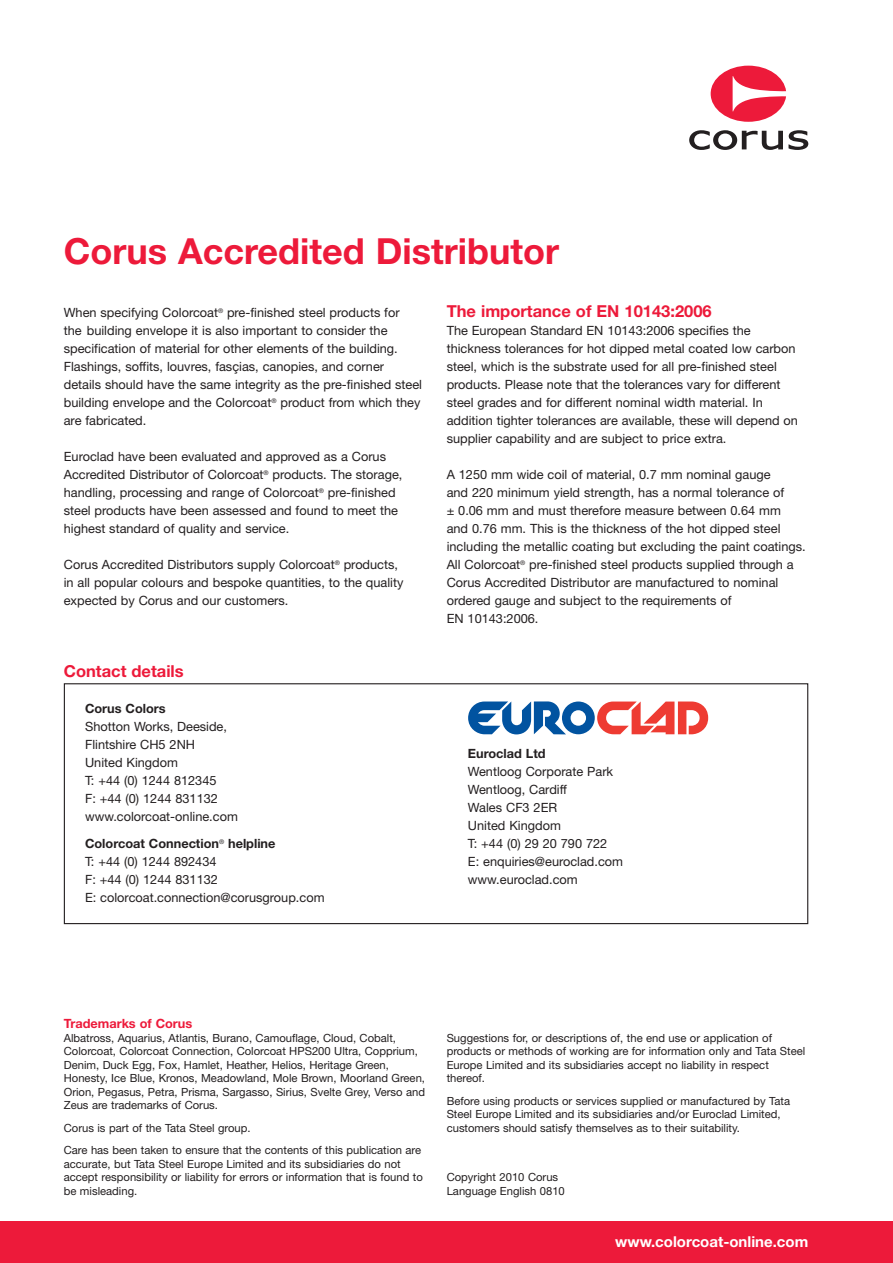
<style>
.page{position:relative;width:893px;height:1263px;background:#fff}
.page>*{position:absolute;margin:0;border:0;box-sizing:border-box;transform-origin:0 0}
.t1{font:700 36px "Helvetica Neue";color:#ed1a3a}
.t2{font:700 16.5px "Helvetica Neue";color:#ed1a3a}
.t3{font:700 15px "Helvetica Neue";color:#fff}
.t4{font:12.75px/18px "Helvetica Neue";color:#231f20}
.t5{font:700 12.75px "Helvetica Neue";color:#231f20}
.t6{font:700 12.75px "Helvetica Neue";color:#ed1a3a}
.t7{font:11.25px/13.5px "Helvetica Neue";color:#231f20}
.s1{font-weight:700}
</style>
<div class="page">
<div style="left:0;top:1222px;width:892px;height:41px;background:#ed1a3a"></div>
<svg style="left:689px;top:130px;width:119px;height:20px"></svg>
<svg style="left:710px;top:66px;width:76px;height:56px"></svg>
<div style="left:64px;top:683px;width:744px;height:241px;border:1px solid #231f20"></div>
<svg style="left:468px;top:701px;width:240px;height:33px"></svg>
<h1 class="t1" style="left:64px;top:229px;width:497px">Corus Accredited Distributor</h1>
<p class="t4" style="left:64px;top:303px;width:360px">When specifying Colorcoat<sup>®</sup> pre-finished steel products for<br>the building envelope it is also important to consider the specification of material for other elements of the building.<br>Flashings, soffits, louvres, fasçias, canopies, and corner details should have the same integrity as the pre-finished steel building envelope and the Colorcoat<sup>®</sup> product from which they are fabricated.</p>
<p class="t4" style="left:64px;top:447px;width:340px">Euroclad have been evaluated and approved as a Corus Accredited Distributor of Colorcoat<sup>®</sup> products. The storage, handling, processing and range of Colorcoat<sup>®</sup> pre-finished steel products have been assessed and found to meet the highest standard of quality and service.</p>
<p class="t4" style="left:64px;top:555px;width:341px">Corus Accredited Distributors supply Colorcoat<sup>®</sup> products, in all popular colours and bespoke quantities, to the quality expected by Corus and our customers.</p>
<p class="t2" style="left:64px;top:661px;width:121px">Contact details</p>
<p class="t5" style="left:85px;top:701px;width:82px">Corus Colors</p>
<p class="t4" style="left:85px;top:717px;width:154px">Shotton Works, Deeside,<br>Flintshire CH5 2NH<br>United Kingdom<br>T: +44 (0) 1244 812345<br>F: +44 (0) 1244 831132 www.colorcoat-online.com</p>
<p class="t4" style="left:85px;top:834px;width:241px"><span class="s1">Colorcoat Connection</span><sup>®</sup> <span class="s1">helpline<br></span>T: +44 (0) 1244 892434<br>F: +44 (0) 1244 831132<br>E: colorcoat.connection@corusgroup.com</p>
<p class="t2" style="left:446px;top:301px;width:266px">The importance of EN 10143:2006</p>
<p class="t4" style="left:446px;top:321px;width:353px">The European Standard EN 10143:2006 specifies the thickness tolerances for hot dipped metal coated low carbon steel, which is the substrate used for all pre-finished steel products. Please note that the tolerances vary for different steel grades and for different nominal width material. In addition tighter tolerances are available, these will depend on supplier capability and are subject to price extra.</p>
<p class="t4" style="left:446px;top:465px;width:360px">A 1250 mm wide coil of material, 0.7 mm nominal gauge<br>and 220 minimum yield strength, has a normal tolerance of<br>± 0.06 mm and must therefore measure between 0.64 mm<br>and 0.76 mm. This is the thickness of the hot dipped steel including the metallic coating but excluding the paint coatings.<br>All Colorcoat<sup>®</sup> pre-finished steel products supplied through a Corus Accredited Distributor are manufactured to nominal ordered gauge and subject to the requirements of<br>EN 10143:2006.</p>
<p class="t5" style="left:468px;top:746px;width:79px">Euroclad Ltd</p>
<p class="t4" style="left:468px;top:762px;width:157px">Wentloog Corporate Park<br>Wentloog, Cardiff<br>Wales CF3 2ER<br>United Kingdom<br>T: +44 (0) 29 20 790 722<br>E: enquiries@euroclad.com www.euroclad.com</p>
<p class="t6" style="left:64px;top:1016px;width:130px">Trademarks of Corus</p>
<p class="t7" style="left:64px;top:1031px;width:363px">Albatross, Aquarius, Atlantis, Burano, Camouflage, Cloud, Cobalt, Colorcoat, Colorcoat Connection, Colorcoat HPS200 Ultra, Copprium, Denim, Duck Egg, Fox, Hamlet, Heather, Helios, Heritage Green, Honesty, Ice Blue, Kronos, Meadowland, Mole Brown, Moorland Green, Orion, Pegasus, Petra, Prisma, Sargasso, Sirius, Svelte Grey, Verso and Zeus are trademarks of Corus.</p>
<p class="t7" style="left:64px;top:1116px;width:359px;line-height:22.5px">Corus is part of the Tata Steel group.<br>Care has been taken to ensure that the contents of this publication are</p>
<p class="t7" style="left:64px;top:1157px;width:360px">accurate, but Tata Steel Europe Limited and its subsidiaries do not accept responsibility or liability for errors or information that is found to be misleading.</p>
<p class="t7" style="left:446px;top:1031px;width:360px">Suggestions for, or descriptions of, the end use or application of products or methods of working are for information only and Tata Steel Europe Limited and its subsidiaries accept no liability in respect thereof.</p>
<p class="t7" style="left:446px;top:1094px;width:345px">Before using products or services supplied or manufactured by Tata<br>Steel Europe Limited and its subsidiaries and/or Euroclad Limited, customers should satisfy themselves as to their suitability.</p>
<p class="t7" style="left:446px;top:1170px;width:120px">Copyright 2010 Corus<br>Language English 0810</p>
<p class="t3" style="left:615px;top:1232px;width:194px">www.colorcoat-online.com</p>
</div>
